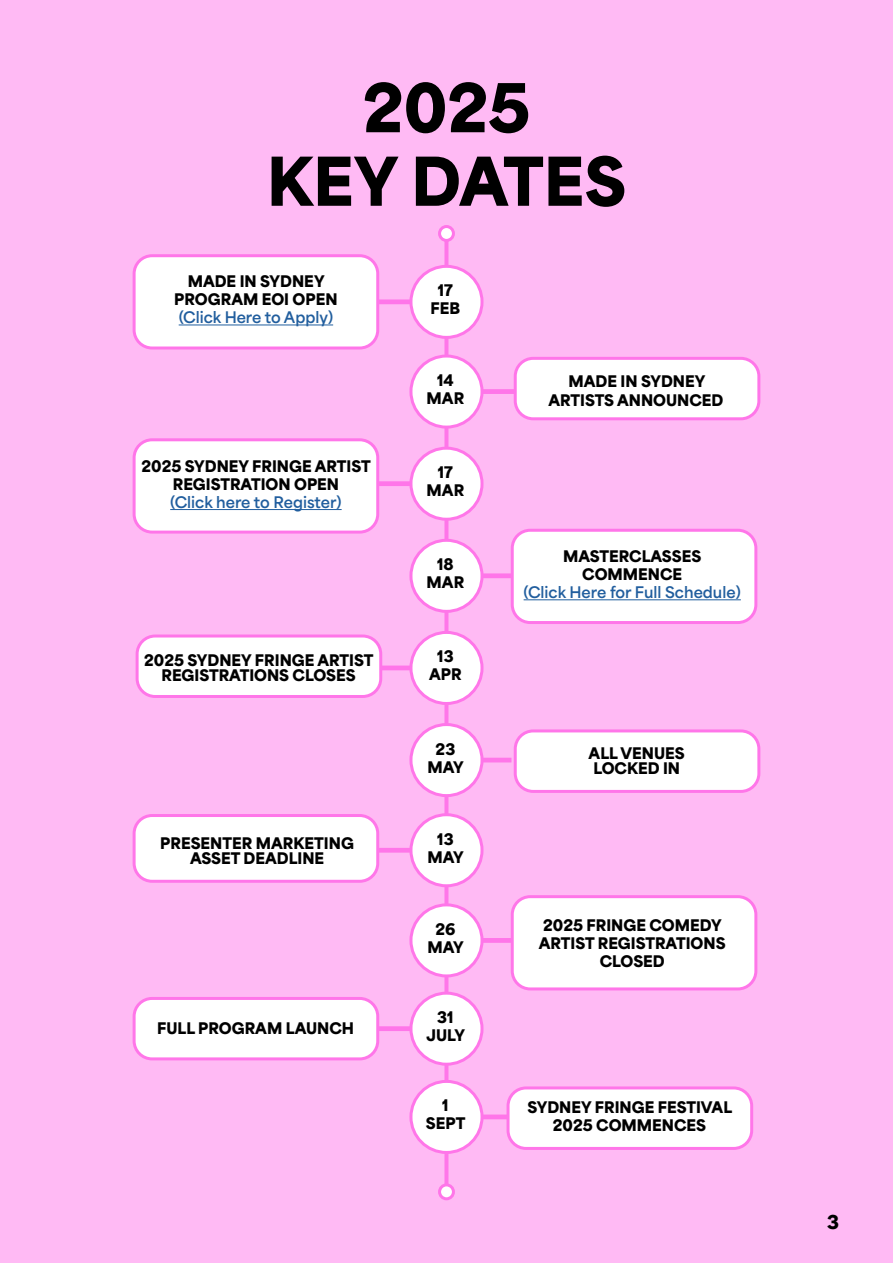
<style>
.page{position:relative;width:893px;height:1263px;background:#ffbaf4}
.page>*{position:absolute;margin:0;border:0;box-sizing:border-box;transform-origin:0 0}
.t1{font:900 63px/73.5px "Area Normal";color:#000;text-align:center}
.t2{font:900 18px "Area Normal";color:#000}
.t3{font:900 15px/18px "Area Normal";color:#000;text-align:center}
.t4{font:700 15px "Area Normal";color:#215e9e}
</style>
<div class="page">
<svg style="left:379px;top:299px;width:30px;height:5px"></svg>
<svg style="left:379px;top:481px;width:30px;height:5px"></svg>
<svg style="left:382px;top:665px;width:27px;height:5px"></svg>
<svg style="left:379px;top:848px;width:30px;height:5px"></svg>
<svg style="left:379px;top:1026px;width:30px;height:5px"></svg>
<div style="left:478px;top:389px;width:38px;height:5px;background:#ff76e9;border:2px solid #ff76e9"></div>
<svg style="left:483px;top:573px;width:28px;height:5px"></svg>
<hr style="left:471px;top:758px;width:40px;height:4px;background:#ff76e9">
<div style="left:471px;top:938px;width:40px;height:5px;background:#ff76e9;border:2px solid #ff76e9"></div>
<svg style="left:483px;top:1114px;width:23px;height:5px"></svg>
<svg style="left:444px;top:242px;width:4px;height:941px"></svg>
<div style="left:440px;top:227px;width:13px;height:13px;background:#fff;border-radius:50%"></div>
<div style="left:438px;top:225px;width:17px;height:17px;border:3px solid #ff76e9;border-radius:50%"></div>
<div style="left:440px;top:1185px;width:13px;height:14px;background:#fff;border-radius:50%"></div>
<div style="left:438px;top:1183px;width:17px;height:17px;border:3px solid #ff76e9;border-radius:50%"></div>
<div style="left:411px;top:266px;width:71px;height:71px;background:#fff;border-radius:50%"></div>
<div style="left:409px;top:265px;width:74px;height:74px;border:3px solid #ff76e9;border-radius:50%"></div>
<div style="left:411px;top:356px;width:71px;height:71px;background:#fff;border-radius:50%"></div>
<div style="left:409px;top:354px;width:74px;height:75px;border:3px solid #ff76e9;border-radius:50%"></div>
<div style="left:411px;top:448px;width:71px;height:71px;background:#fff;border-radius:50%"></div>
<div style="left:409px;top:447px;width:74px;height:74px;border:3px solid #ff76e9;border-radius:50%"></div>
<div style="left:411px;top:540px;width:71px;height:71px;background:#fff;border-radius:50%"></div>
<div style="left:409px;top:539px;width:74px;height:74px;border:3px solid #ff76e9;border-radius:50%"></div>
<div style="left:411px;top:632px;width:71px;height:71px;background:#fff;border-radius:50%"></div>
<div style="left:409px;top:631px;width:74px;height:74px;border:3px solid #ff76e9;border-radius:50%"></div>
<div style="left:411px;top:724px;width:71px;height:72px;background:#fff;border-radius:50%"></div>
<div style="left:409px;top:723px;width:74px;height:74px;border:3px solid #ff76e9;border-radius:50%"></div>
<div style="left:411px;top:815px;width:71px;height:71px;background:#fff;border-radius:50%"></div>
<div style="left:409px;top:813px;width:74px;height:74px;border:3px solid #ff76e9;border-radius:50%"></div>
<div style="left:134px;top:256px;width:244px;height:92px;background:#fff;border-radius:18px"></div>
<div style="left:133px;top:254px;width:246px;height:95px;border:3px solid #ff76e9;border-radius:18px"></div>
<div style="left:411px;top:905px;width:71px;height:71px;background:#fff;border-radius:50%"></div>
<div style="left:409px;top:903px;width:74px;height:74px;border:3px solid #ff76e9;border-radius:50%"></div>
<div style="left:411px;top:993px;width:71px;height:71px;background:#fff;border-radius:50%"></div>
<div style="left:409px;top:992px;width:74px;height:74px;border:3px solid #ff76e9;border-radius:50%"></div>
<div style="left:411px;top:1081px;width:71px;height:71px;background:#fff;border-radius:50%"></div>
<div style="left:409px;top:1080px;width:74px;height:74px;border:3px solid #ff76e9;border-radius:50%"></div>
<div style="left:512px;top:530px;width:244px;height:92px;background:#fff;border-radius:18px"></div>
<div style="left:511px;top:529px;width:246px;height:95px;border:3px solid #ff76e9;border-radius:18px"></div>
<div style="left:512px;top:897px;width:244px;height:92px;background:#fff;border-radius:18px"></div>
<div style="left:511px;top:895px;width:246px;height:95px;border:3px solid #ff76e9;border-radius:18px"></div>
<div style="left:515px;top:731px;width:244px;height:60px;background:#fff;border-radius:18px"></div>
<div style="left:514px;top:729px;width:246px;height:64px;border:3px solid #ff76e9;border-radius:18px"></div>
<div style="left:134px;top:440px;width:244px;height:92px;background:#fff;border-radius:18px"></div>
<div style="left:133px;top:438px;width:246px;height:96px;border:3px solid #ff76e9;border-radius:18px"></div>
<div style="left:134px;top:815px;width:244px;height:66px;background:#fff;border-radius:18px"></div>
<div style="left:133px;top:814px;width:246px;height:69px;border:3px solid #ff76e9;border-radius:18px"></div>
<div style="left:134px;top:998px;width:244px;height:61px;background:#fff;border-radius:18px"></div>
<div style="left:133px;top:997px;width:246px;height:63px;border:3px solid #ff76e9;border-radius:18px"></div>
<div style="left:515px;top:358px;width:244px;height:61px;background:#fff;border-radius:18px"></div>
<div style="left:514px;top:357px;width:246px;height:63px;border:3px solid #ff76e9;border-radius:18px"></div>
<div style="left:137px;top:636px;width:244px;height:60px;background:#fff;border-radius:18px"></div>
<div style="left:136px;top:634px;width:246px;height:64px;border:3px solid #ff76e9;border-radius:18px"></div>
<div style="left:508px;top:1088px;width:244px;height:60px;background:#fff;border-radius:18px"></div>
<div style="left:506px;top:1086px;width:247px;height:64px;border:3px solid #ff76e9;border-radius:18px"></div>
<hr style="left:524px;top:599px;width:217px;height:1px;background:#215e9e">
<hr style="left:170px;top:509px;width:172px;height:1px;background:#215e9e">
<hr style="left:179px;top:325px;width:154px;height:1px;background:#215e9e">
<h1 class="t1" style="left:267px;top:65px;width:361px">2025<br>KEY DATES</h1>
<p class="t3" style="left:174px;top:271px;width:165px">MADE IN SYDNEY<br>PROGRAM EOI OPEN</p>
<p class="t4" style="left:179px;top:304px;width:156px">(Click Here to Apply)</p>
<p class="t3" style="left:142px;top:455px;width:231px">2025 SYDNEY FRINGE ARTIST<br>REGISTRATION OPEN</p>
<p class="t4" style="left:170px;top:488px;width:173px">(Click here to Register)</p>
<p class="t3" style="left:144px;top:651px;width:231px;line-height:15px">2025 SYDNEY FRINGE ARTIST<br>REGISTRATIONS CLOSES</p>
<p class="t3" style="left:160px;top:834px;width:195px;line-height:15px">PRESENTER MARKETING<br>ASSET DEADLINE</p>
<p class="t3" style="left:157px;top:1018px;width:198px">FULL PROGRAM LAUNCH</p>
<p class="t3" style="left:431px;top:280px;width:31px">17<br>FEB</p>
<p class="t3" style="left:427px;top:370px;width:39px">14<br>MAR</p>
<p class="t3" style="left:427px;top:462px;width:39px">17<br>MAR</p>
<p class="t3" style="left:427px;top:554px;width:39px">18<br>MAR</p>
<p class="t3" style="left:429px;top:646px;width:34px">13<br>APR</p>
<p class="t3" style="left:427px;top:738px;width:38px">23<br>MAY</p>
<p class="t3" style="left:427px;top:828px;width:38px">13<br>MAY</p>
<p class="t3" style="left:427px;top:919px;width:38px">26<br>MAY</p>
<p class="t3" style="left:426px;top:1007px;width:40px">31<br>JULY</p>
<p class="t3" style="left:426px;top:1095px;width:41px">1<br>SEPT</p>
<p class="t3" style="left:549px;top:370px;width:176px;line-height:19.5px">MADE IN SYDNEY<br>ARTISTS ANNOUNCED</p>
<p class="t3" style="left:563px;top:546px;width:140px">MASTERCLASSES<br>COMMENCE</p>
<p class="t4" style="left:524px;top:579px;width:219px">(Click Here for Full Schedule)</p>
<p class="t3" style="left:589px;top:745px;width:98px;line-height:15px">ALL VENUES<br>LOCKED IN</p>
<p class="t3" style="left:539px;top:915px;width:188px">2025 FRINGE COMEDY<br>ARTIST REGISTRATIONS<br>CLOSED</p>
<p class="t3" style="left:527px;top:1097px;width:206px">SYDNEY FRINGE FESTIVAL<br>2025 COMMENCES</p>
<p class="t2" style="left:827px;top:1205px;width:13px">3</p>
</div>
